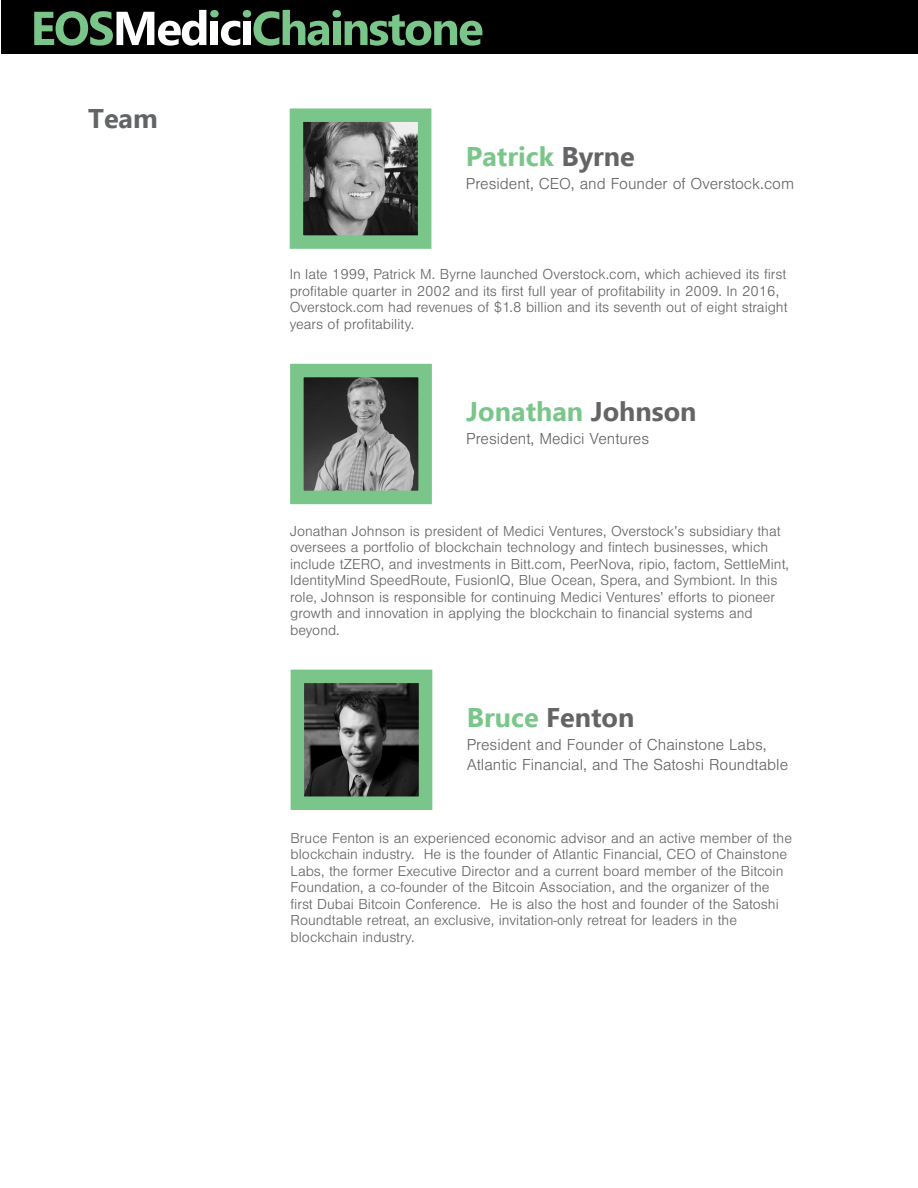
<style>
.page{position:relative;width:918px;height:1188px;background:#fff}
.page>*{position:absolute;margin:0;border:0;box-sizing:border-box;transform-origin:0 0}
.t1{font:700 27px "Ebrima";color:#7ac68a}
.t2{font:700 27px "Ebrima";color:#636466}
.t3{font:300 16.5px "Nimbus San";color:#636466}
.t4{font:300 15px/16.5px "Nimbus San";color:#636466}
.s1{color:#636466}
.s2{color:#7ac68a}
</style>
<div class="page">
<div style="left:1px;top:0;width:917px;height:54px;background:#000"></div>
<img style="left:305px;top:379px;width:112px;height:110px">
<div style="left:290px;top:364px;width:142px;height:140px;border:14px solid #7ac68a"></div>
<svg style="left:34px;top:10px;width:448px;height:36px"></svg>
<img style="left:306px;top:685px;width:111px;height:110px">
<div style="left:291px;top:670px;width:141px;height:140px;border:14px solid #7ac68a"></div>
<img style="left:305px;top:123px;width:111px;height:111px">
<div style="left:290px;top:108px;width:141px;height:141px;border:14px solid #7ac68a"></div>
<p class="t2" style="left:88px;top:99px;width:71px">Team</p>
<p class="t1" style="left:466px;top:136px;width:171px">Patrick <span class="s1">Byrne</span></p>
<p class="t3" style="left:466px;top:175px;width:330px">President, CEO, and Founder of Overstock.com</p>
<p class="t4" style="left:290px;top:267px;width:499px">In late 1999, Patrick M. Byrne launched Overstock.com, which achieved its first profitable quarter in 2002 and its first full year of profitability in 2009. In 2016, Overstock.com had revenues of $1.8 billion and its seventh out of eight straight years of profitability.</p>
<p class="t1" style="left:466px;top:392px;width:232px">Jonathan <span class="s1">Johnson</span></p>
<p class="t3" style="left:466px;top:430px;width:184px">President, Medici Ventures</p>
<p class="t4" style="left:290px;top:523px;width:500px">Jonathan Johnson is president of Medici Ventures, Overstock’s subsidiary that oversees a portfolio of blockchain technology and fintech businesses, which include tZERO, and investments in Bitt.com, PeerNova, ripio, factom, SettleMint, IdentityMind SpeedRoute, FusionIQ, Blue Ocean, Spera, and Symbiont. In this role, Johnson is responsible for continuing Medici Ventures’ efforts to pioneer growth and innovation in applying the blockchain to financial systems and beyond.</p>
<p class="t2" style="left:467px;top:698px;width:169px"><span class="s2">Bruce</span> Fenton</p>
<p class="t3" style="left:467px;top:736px;width:301px">President and Founder of Chainstone Labs,</p>
<p class="t3" style="left:467px;top:756px;width:323px">Atlantic Financial, and The Satoshi Roundtable</p>
<p class="t4" style="left:291px;top:830px;width:503px">Bruce Fenton is an experienced economic advisor and an active member of the blockchain industry. He is the founder of Atlantic Financial, CEO of Chainstone Labs, the former Executive Director and a current board member of the Bitcoin Foundation, a co-founder of the Bitcoin Association, and the organizer of the first Dubai Bitcoin Conference. He is also the host and founder of the Satoshi Roundtable retreat, an exclusive, invitation-only retreat for leaders in the blockchain industry.</p>
</div>
